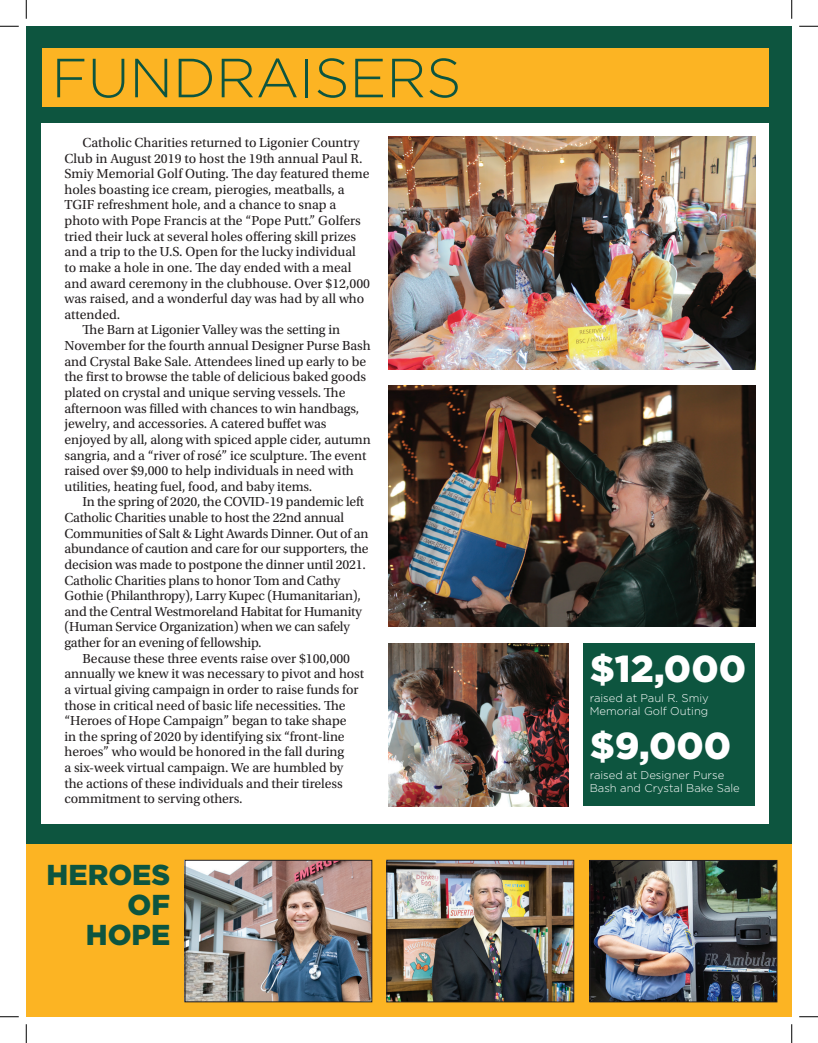
<style>
.page{position:relative;width:818px;height:1043px;background:#fff}
.page>*{position:absolute;margin:0;border:0;box-sizing:border-box;transform-origin:0 0}
.t1{font:300 55px "Gotham";color:#0d553f}
.t2{font:900 37.5px "Gotham";color:#fff}
.t3{font:900 28.75px/30px "Gotham";color:#0d553f;text-align:right}
.t4{font:13.75px "Utopia Std";letter-spacing:-.005em;color:#231f20}
.t5{font:300 11.25px/12.5px "Gotham";color:#fff}
</style>
<div class="page">
<div style="left:26px;top:26px;width:765px;height:990px;background:#0d553f"></div>
<div style="left:43px;top:48px;width:726px;height:59px;background:#fcb423"></div>
<div style="left:41px;top:123px;width:728px;height:701px;background:#fff"></div>
<img style="left:388px;top:137px;width:367px;height:232px">
<img style="left:388px;top:386px;width:367px;height:241px">
<img style="left:388px;top:643px;width:180px;height:163px">
<div style="left:583px;top:643px;width:171px;height:163px;background:#0d553f"></div>
<div style="left:26px;top:843px;width:765px;height:173px;background:#fcb423"></div>
<img style="left:591px;top:862px;width:184px;height:138px">
<div style="left:589px;top:860px;width:188px;height:142px;border:1px solid #231f20"></div>
<img style="left:388px;top:862px;width:184px;height:138px">
<div style="left:386px;top:860px;width:188px;height:142px;border:1px solid #231f20"></div>
<img style="left:187px;top:862px;width:183px;height:138px">
<div style="left:185px;top:860px;width:187px;height:142px;border:1px solid #231f20"></div>
<svg style="left:0;top:25px;width:19px;height:2px"></svg>
<svg style="left:799px;top:25px;width:19px;height:2px"></svg>
<svg style="left:0;top:1016px;width:19px;height:1px"></svg>
<svg style="left:799px;top:1016px;width:19px;height:1px"></svg>
<svg style="left:25px;top:0;width:2px;height:19px"></svg>
<svg style="left:25px;top:1024px;width:2px;height:18px"></svg>
<svg style="left:791px;top:0;width:1px;height:19px"></svg>
<svg style="left:791px;top:1024px;width:1px;height:18px"></svg>
<h1 class="t1" style="left:52px;top:48px;width:411px">FUNDRAISERS</h1>
<p class="t4" style="left:82px;top:135px;width:278px">Catholic Charities returned to Ligonier Country</p>
<p class="t4" style="left:65px;top:151px;width:299px">Club in August 2019 to host the 19th annual Paul R.</p>
<p class="t4" style="left:65px;top:166px;width:306px">Smiy Memorial Golf Outing. The day featured theme</p>
<p class="t4" style="left:65px;top:182px;width:282px">holes boasting ice cream, pierogies, meatballs, a</p>
<p class="t4" style="left:65px;top:197px;width:273px">TGIF refreshment hole, and a chance to snap a</p>
<p class="t4" style="left:65px;top:213px;width:298px">photo with Pope Francis at the “Pope Putt.” Golfers</p>
<p class="t4" style="left:65px;top:229px;width:293px">tried their luck at several holes offering skill prizes</p>
<p class="t4" style="left:65px;top:244px;width:293px">and a trip to the U.S. Open for the lucky individual</p>
<p class="t4" style="left:65px;top:260px;width:288px">to make a hole in one. The day ended with a meal</p>
<p class="t4" style="left:65px;top:276px;width:307px">and award ceremony in the clubhouse. Over $12,000</p>
<p class="t4" style="left:65px;top:291px;width:301px">was raised, and a wonderful day was had by all who</p>
<p class="t4" style="left:65px;top:307px;width:57px">attended.</p>
<p class="t4" style="left:82px;top:322px;width:259px">The Barn at Ligonier Valley was the setting in</p>
<p class="t4" style="left:65px;top:338px;width:308px">November for the fourth annual Designer Purse Bash</p>
<p class="t4" style="left:65px;top:354px;width:303px">and Crystal Bake Sale. Attendees lined up early to be</p>
<p class="t4" style="left:65px;top:369px;width:303px">the first to browse the table of delicious baked goods</p>
<p class="t4" style="left:65px;top:385px;width:282px">plated on crystal and unique serving vessels. The</p>
<p class="t4" style="left:65px;top:401px;width:296px">afternoon was filled with chances to win handbags,</p>
<p class="t4" style="left:65px;top:416px;width:263px">jewelry, and accessories. A catered buffet was</p>
<p class="t4" style="left:65px;top:432px;width:308px">enjoyed by all, along with spiced apple cider, autumn</p>
<p class="t4" style="left:65px;top:447px;width:303px">sangria, and a “river of rosé” ice sculpture. The event</p>
<p class="t4" style="left:65px;top:463px;width:291px">raised over $9,000 to help individuals in need with</p>
<p class="t4" style="left:65px;top:479px;width:249px">utilities, heating fuel, food, and baby items.</p>
<p class="t4" style="left:82px;top:494px;width:283px">In the spring of 2020, the COVID-19 pandemic left</p>
<p class="t4" style="left:65px;top:510px;width:281px">Catholic Charities unable to host the 22nd annual</p>
<p class="t4" style="left:65px;top:526px;width:305px">Communities of Salt &amp; Light Awards Dinner. Out of an</p>
<p class="t4" style="left:65px;top:541px;width:305px">abundance of caution and care for our supporters, the</p>
<p class="t4" style="left:65px;top:557px;width:303px">decision was made to postpone the dinner until 2021.</p>
<p class="t4" style="left:65px;top:572px;width:277px">Catholic Charities plans to honor Tom and Cathy</p>
<p class="t4" style="left:65px;top:588px;width:298px">Gothie (Philanthropy), Larry Kupec (Humanitarian),</p>
<p class="t4" style="left:65px;top:604px;width:299px">and the Central Westmoreland Habitat for Humanity</p>
<p class="t4" style="left:65px;top:619px;width:287px">(Human Service Organization) when we can safely</p>
<p class="t4" style="left:65px;top:635px;width:199px">gather for an evening of fellowship.</p>
<p class="t4" style="left:82px;top:650px;width:269px">Because these three events raise over $100,000</p>
<p class="t4" style="left:65px;top:666px;width:301px">annually we knew it was necessary to pivot and host</p>
<p class="t4" style="left:65px;top:682px;width:295px">a virtual giving campaign in order to raise funds for</p>
<p class="t4" style="left:65px;top:697px;width:282px">those in critical need of basic life necessities. The</p>
<p class="t4" style="left:65px;top:713px;width:283px">“Heroes of Hope Campaign” began to take shape</p>
<p class="t4" style="left:65px;top:729px;width:282px">in the spring of 2020 by identifying six “front-line</p>
<p class="t4" style="left:65px;top:744px;width:281px">heroes” who would be honored in the fall during</p>
<p class="t4" style="left:65px;top:760px;width:280px">a six-week virtual campaign. We are humbled by</p>
<p class="t4" style="left:65px;top:775px;width:279px">the actions of these individuals and their tireless</p>
<p class="t4" style="left:65px;top:791px;width:180px">commitment to serving others.</p>
<h3 class="t3" style="left:47px;top:859px;width:125px">HEROES<br>OF<br>HOPE</h3>
<h2 class="t2" style="left:589px;top:647px;width:158px">$12,000</h2>
<p class="t5" style="left:589px;top:692px;width:121px">raised at Paul R. Smiy<br>Memorial Golf Outing</p>
<h2 class="t2" style="left:589px;top:723px;width:143px">$9,000</h2>
<p class="t5" style="left:589px;top:769px;width:151px">raised at Designer Purse<br>Bash and Crystal Bake Sale</p>
</div>
